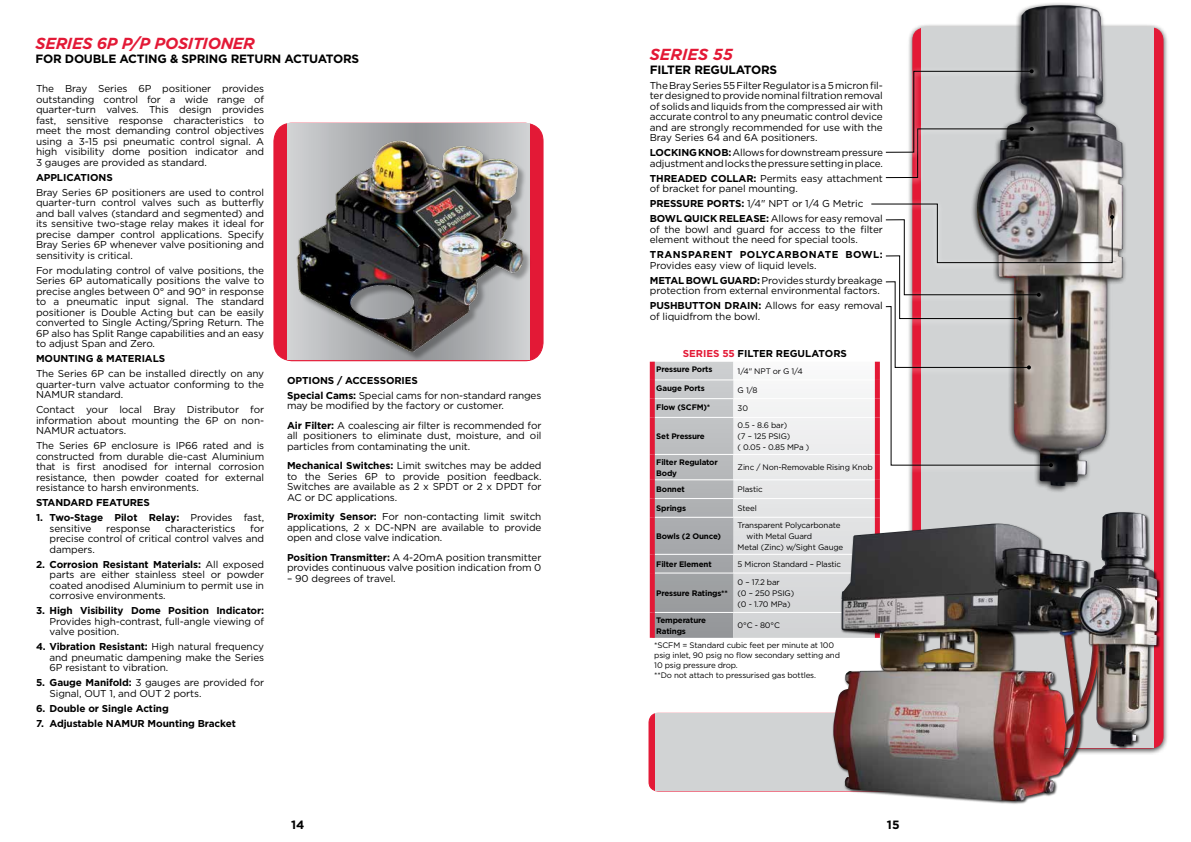
<style>
.page{position:relative;width:1191px;height:842px;background:#fff}
.page>*{position:absolute;margin:0;border:0;box-sizing:border-box;transform-origin:0 0}
.t1{font:italic 700 16px "Gotham";letter-spacing:-.02em;color:#e31936}
.t2{font:italic 700 16px "Gotham";color:#e31936}
.t3{font:700 12px "Gotham";letter-spacing:-.02em;color:#000}
.t4{font:10px/10.5px "Gotham";letter-spacing:-.01em;color:#000;text-align:justify}
.t5{font:700 10px/10.5px "Gotham";letter-spacing:-.01em;color:#000}
.t6{font:700 10px "Gotham";letter-spacing:.05em;color:#000}
.t7{font:8px/11px "Gotham";letter-spacing:-.02em;color:#000}
.t8{font:700 8px/11px "Gotham";letter-spacing:-.02em;color:#000}
.s1{font-weight:400}
.s2{font-weight:700}
.s3{color:#e31936}
</style>
<div class="page">
<div style="left:274px;top:123px;width:269px;height:238px;background:#e31936;border-radius:18px"></div>
<svg style="left:287px;top:124px;width:243px;height:235px"></svg>
<div style="left:299px;top:142px;width:233px;height:219px;background:#000;opacity:.3"></div>
<img style="left:287px;top:134px;width:236px;height:219px">
<div style="left:655px;top:713px;width:249px;height:78px;background:#d1d3d4"></div>
<div style="left:650px;top:362px;width:5px;height:18px;background:#e31936"></div>
<div style="left:650px;top:380px;width:5px;height:19px;background:#e31936"></div>
<div style="left:650px;top:399px;width:5px;height:18px;background:#e31936"></div>
<div style="left:650px;top:417px;width:5px;height:37px;background:#e31936"></div>
<div style="left:650px;top:454px;width:5px;height:26px;background:#e31936"></div>
<div style="left:650px;top:480px;width:5px;height:18px;background:#e31936"></div>
<div style="left:650px;top:498px;width:5px;height:19px;background:#e31936"></div>
<div style="left:650px;top:517px;width:5px;height:37px;background:#e31936"></div>
<div style="left:650px;top:554px;width:5px;height:19px;background:#e31936"></div>
<div style="left:650px;top:573px;width:5px;height:39px;background:#e31936"></div>
<div style="left:650px;top:612px;width:5px;height:26px;background:#e31936"></div>
<div style="left:907px;top:23px;width:262px;height:732px;background:#000;opacity:.75"></div>
<div style="left:913px;top:28px;width:250px;height:720px;background:#e31936;border-radius:12px"></div>
<div style="left:922px;top:28px;width:232px;height:720px;background:#d1d3d4"></div>
<div style="left:832px;top:511px;width:329px;height:294px;background:#000;opacity:.75"></div>
<img style="left:833px;top:512px;width:289px;height:289px">
<div style="left:970px;top:2px;width:157px;height:492px;background:#000;opacity:.75"></div>
<img style="left:977px;top:5px;width:146px;height:481px">
<svg style="left:907px;top:160px;width:132px;height:25px"></svg>
<svg style="left:907px;top:66px;width:132px;height:94px"></svg>
<svg style="left:885px;top:69px;width:148px;height:110px"></svg>
<svg style="left:907px;top:199px;width:213px;height:71px"></svg>
<svg style="left:652px;top:203px;width:462px;height:435px"></svg>
<h1 class="t1" style="left:35px;top:33px;width:221px">SERIES 6P P/P POSITIONER</h1>
<p class="t3" style="left:35px;top:51px;width:325px">FOR DOUBLE ACTING &amp; SPRING RETURN ACTUATORS</p>
<p class="t4" style="left:36px;top:83px;width:230px">The Bray Series 6P positioner provides outstanding control for a wide range of quarter-turn valves. This design provides fast, sensitive response characteristics to meet the most demanding control objectives using a 3-15 psi pneumatic control signal. A high visibility dome position indicator and 3 gauges are provided as standard.</p>
<p class="t5" style="left:36px;top:172px;width:78px">APPLICATIONS</p>
<p class="t4" style="left:36px;top:187px;width:230px">Bray Series 6P positioners are used to control quarter-turn control valves such as butterfly and ball valves (standard and segmented) and its sensitive two-stage relay makes it ideal for precise damper control applications. Specify Bray Series 6P whenever valve positioning and sensitivity is critical.</p>
<p class="t4" style="left:36px;top:265px;width:230px">For modulating control of valve positions, the Series 6P automatically positions the valve to precise angles between 0° and 90° in response to a pneumatic input signal. The standard positioner is Double Acting but can be easily converted to Single Acting/Spring Return. The 6P also has Split Range capabilities and an easy to adjust Span and Zero.</p>
<p class="t5" style="left:36px;top:353px;width:131px">MOUNTING &amp; MATERIALS</p>
<p class="t4" style="left:36px;top:368px;width:230px">The Series 6P can be installed directly on any quarter-turn valve actuator conforming to the NAMUR standard.</p>
<p class="t4" style="left:36px;top:404px;width:230px">Contact your local Bray Distributor for information about mounting the 6P on non-NAMUR actuators.</p>
<p class="t4" style="left:36px;top:440px;width:230px">The Series 6P enclosure is IP66 rated and is constructed from durable die-cast Aluminium that is first anodised for internal corrosion resistance, then powder coated for external resistance to harsh environments.</p>
<p class="t5" style="left:36px;top:497px;width:115px">STANDARD FEATURES</p>
<p class="t5" style="left:50px;top:512px;width:216px;text-indent:-14px">1. Two-Stage Pilot Relay: <span class="s1">Provides fast, sensitive</span></p>
<p class="t4" style="left:287px;top:372px;width:256px;line-height:15px"><span class="s2">OPTIONS / ACCESSORIES<br>Special Cams:</span> Special cams for non-standard ranges</p>
<p class="t4" style="left:287px;top:396px;width:256px;line-height:19.5px">may be modified by the factory or customer.<br><span class="s2">Air Filter:</span> A coalescing air filter is recommended for</p>
<p class="t4" style="left:287px;top:430px;width:256px">all positioners to eliminate dust, moisture, and oil particles from contaminating the unit.</p>
<p class="t4" style="left:287px;top:460px;width:256px"><span class="s2">Mechanical Switches:</span> Limit switches may be added to the Series 6P to provide position feedback.<br>Switches are available as 2 x SPDT or 2 x DPDT for AC or DC applications.</p>
<p class="t4" style="left:287px;top:511px;width:256px"><span class="s2">Proximity Sensor:</span> For non-contacting limit switch applications, 2 x DC-NPN are available to provide open and close valve indication.</p>
<p class="t4" style="left:287px;top:552px;width:256px"><span class="s2">Position Transmitter:</span> A 4-20mA position transmitter provides continuous valve position indication from 0</p>
<p class="t4" style="left:287px;top:573px;width:110px">– 90 degrees of travel.</p>
<p class="t4" style="left:50px;top:523px;width:216px;text-indent:201px">for precise control of critical control valves and dampers.</p>
<p class="t4" style="left:50px;top:559px;width:216px;text-indent:-14px"><span class="s2">2. Corrosion Resistant Materials:</span> All exposed parts are either stainless steel or powder coated anodised Aluminium to permit use in corrosive environments.</p>
<p class="t5" style="left:36px;top:605px;width:230px">3. High Visibility Dome Position Indicator:</p>
<p class="t4" style="left:50px;top:616px;width:216px">Provides high-contrast, full-angle viewing of valve position.</p>
<p class="t4" style="left:50px;top:641px;width:216px;text-indent:-14px"><span class="s2">4. Vibration Resistant:</span> High natural frequency and pneumatic dampening make the Series 6P resistant to vibration.</p>
<p class="t4" style="left:50px;top:677px;width:216px;text-indent:-14px"><span class="s2">5. Gauge Manifold:</span> 3 gauges are provided for<br>Signal, OUT 1, and OUT 2 ports.</p>
<p class="t5" style="left:36px;top:703px;width:134px">6. Double or Single Acting</p>
<p class="t5" style="left:36px;top:718px;width:201px">7. Adjustable NAMUR Mounting Bracket</p>
<p class="t4" style="left:106px;top:523px;width:46px">response</p>
<p class="t4" style="left:165px;top:523px;width:72px">characteristics</p>
<h1 class="t2" style="left:650px;top:43px;width:84px">SERIES 55</h1>
<p class="t3" style="left:650px;top:62px;width:129px">FILTER REGULATORS</p>
<p class="t4" style="left:650px;top:80px;width:235px">The Bray Series 55 Filter Regulator is a 5 micron fil&shy;ter designed to provide nominal filtration removal of solids and liquids from the compressed air with accurate control to any pneumatic control device and are strongly recommended for use with the Bray Series 64 and 6A positioners.</p>
<p class="t4" style="left:650px;top:147px;width:235px"><span class="s2">LOCKING KNOB:</span> Allows for downstream pressure adjustment and locks the pressure setting in place.</p>
<p class="t4" style="left:650px;top:173px;width:234px"><span class="s2">THREADED COLLAR:</span> Permits easy attachment of bracket for panel mounting.</p>
<p class="t4" style="left:650px;top:196px;width:234px;line-height:15px"><span class="s2">PRESSURE PORTS:</span> 1/4" NPT or 1/4 G Metric<br><span class="s2">BOWL QUICK RELEASE:</span> Allows for easy removal</p>
<p class="t4" style="left:650px;top:224px;width:235px">of the bowl and guard for access to the filter element without the need for special tools.</p>
<p class="t6" style="left:650px;top:248px;width:235px">TRANSPARENT POLYCARBONATE BOWL:</p>
<p class="t4" style="left:650px;top:257px;width:234px;line-height:15px">Provides easy view of liquid levels.<br><span class="s2">METAL BOWL GUARD:</span> Provides sturdy breakage</p>
<p class="t4" style="left:650px;top:283px;width:235px;line-height:15px">protection from external environmental factors.<br><span class="s2">PUSHBUTTON DRAIN:</span> Allows for easy removal</p>
<p class="t4" style="left:650px;top:311px;width:112px">of liquidfrom the bowl.</p>
<p class="t5" style="left:683px;top:348px;width:166px"><span class="s3">SERIES 55</span> FILTER REGULATORS</p>
<p class="t8" style="left:656px;top:364px;width:58px">Pressure Ports</p>
<p class="t7" style="left:737px;top:365px;width:67px">1/4" NPT or G 1/4</p>
<p class="t8" style="left:656px;top:382px;width:50px">Gauge Ports</p>
<p class="t7" style="left:737px;top:384px;width:21px">G 1/8</p>
<p class="t8" style="left:656px;top:401px;width:56px">Flow (SCFM)*</p>
<p class="t7" style="left:737px;top:403px;width:12px">30</p>
<p class="t8" style="left:656px;top:431px;width:50px">Set Pressure</p>
<p class="t7" style="left:737px;top:420px;width:73px">0.5 - 8.6 bar)<br>(7 – 125 PSIG)<br>( 0.05 - 0.85 MPa )</p>
<p class="t8" style="left:656px;top:456px;width:63px">Filter Regulator<br>Body</p>
<p class="t7" style="left:737px;top:462px;width:137px">Zinc / Non-Removable Rising Knob</p>
<p class="t8" style="left:656px;top:484px;width:30px">Bonnet</p>
<p class="t7" style="left:737px;top:484px;width:26px">Plastic</p>
<p class="t8" style="left:656px;top:503px;width:31px">Springs</p>
<p class="t7" style="left:737px;top:503px;width:21px">Steel</p>
<p class="t8" style="left:656px;top:531px;width:66px">Bowls (2 Ounce)</p>
<p class="t7" style="left:737px;top:519px;width:104px">Transparent Polycarbonate</p>
<p class="t7" style="left:746px;top:530px;width:67px">with Metal Guard</p>
<p class="t7" style="left:737px;top:541px;width:107px">Metal (Zinc) w/Sight Gauge</p>
<p class="t8" style="left:656px;top:558px;width:57px">Filter Element</p>
<p class="t7" style="left:737px;top:558px;width:105px">5 Micron Standard – Plastic</p>
<p class="t8" style="left:656px;top:588px;width:73px">Pressure Ratings**</p>
<p class="t7" style="left:737px;top:576px;width:58px">0 – 17.2 bar<br>(0 – 250 PSIG) (0 - 1.70 MPa)</p>
<p class="t8" style="left:656px;top:614px;width:51px">Temperature<br>Ratings</p>
<p class="t7" style="left:737px;top:620px;width:44px">0°C - 80°C</p>
<p class="t7" style="left:654px;top:640px;width:187px;line-height:10px">*SCFM = Standard cubic feet per minute at 100 psig inlet, 90 psig no flow secondary setting and 10 psig pressure drop.<br>**Do not attach to pressurised gas bottles.</p>
<p class="t3" style="left:291px;top:817px;width:15px">14</p>
<p class="t3" style="left:887px;top:817px;width:14px">15</p>
</div>
